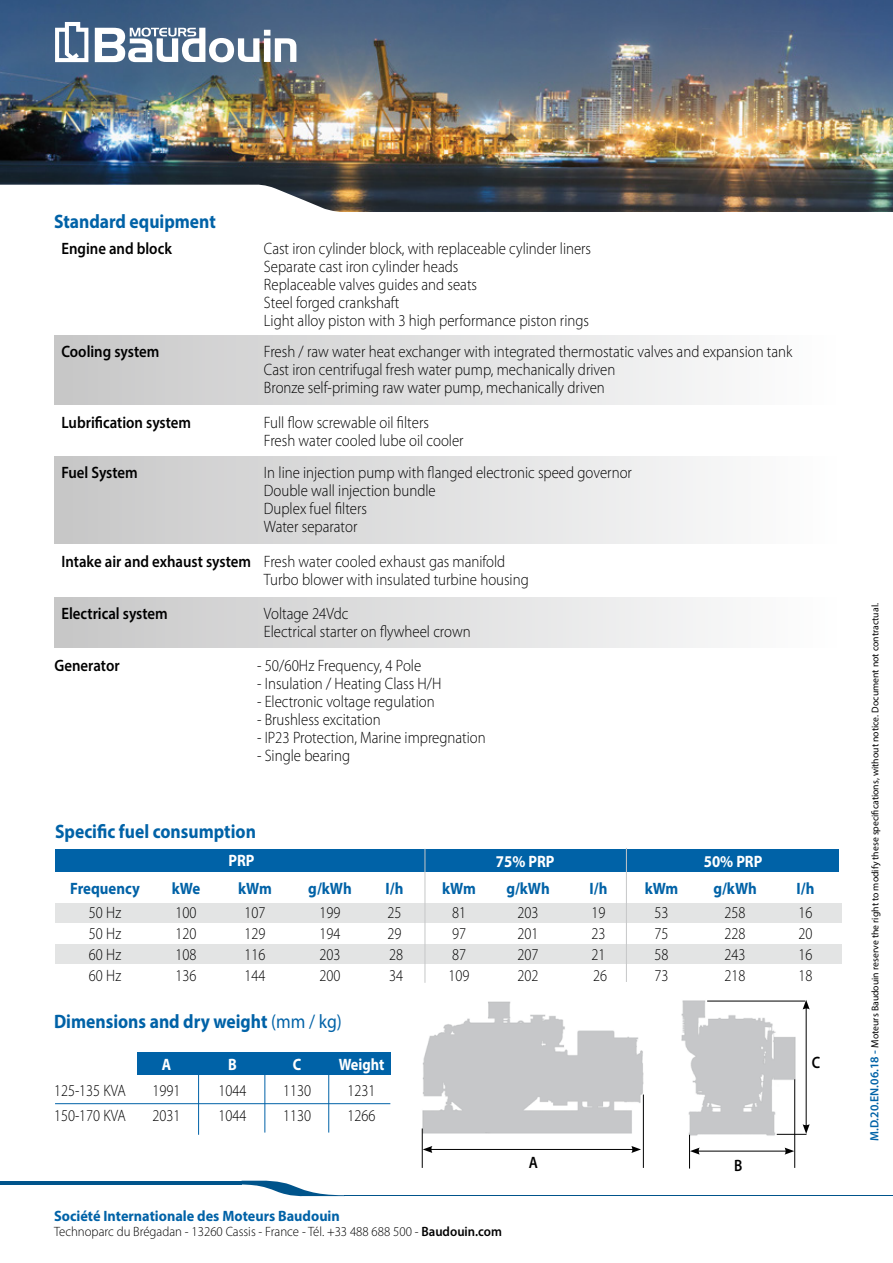
<style>
.page{position:relative;width:893px;height:1263px;background:#fff}
.page>*{position:absolute;margin:0;border:0;box-sizing:border-box;transform-origin:0 0}
.t1{font:700 19.5px "Myriad Pro";color:#0062a7;scale:.9 1}
.t2{font:300 16.5px/18px "Myriad Pro";color:#000;scale:.9 1}
.t3{font:300 16.5px "Myriad Pro";color:#000;scale:.87 1}
.t4{font:600 16.5px "Myriad Pro";color:#000;scale:.9 1}
.t5{font:700 16.5px "Myriad Pro";color:#0062a7;scale:.9 1}
.t6{font:700 16.5px "Myriad Pro";color:#fff;scale:.9 1}
.t7{font:700 16.5px "Myriad Pro";color:#fff;scale:.87 1}
.t8{font:600 16.5px "Myriad Pro";color:#000;scale:.87 1}
.t9{font:700 15px "Myriad Pro";color:#0062a7;scale:.95 1}
.t10{font:300 13.5px "Myriad Pro";color:#000;scale:.95 1}
.t11{font:9.75px "Myriad Pro";color:#000}
.s1{font-weight:600}
.s2{font-weight:400}
.s3{font-weight:600;font-size:12px;color:#0062a7}
.s4{font-size:10.5px}
</style>
<div class="page">
<img style="left:681px;top:1000px;width:116px;height:138px">
<img style="left:421px;top:1001px;width:223px;height:135px">
<div style="left:55px;top:944px;width:786px;height:19px;background:#e3e4e4"></div>
<div style="left:55px;top:903px;width:786px;height:19px;background:#e3e4e4"></div>
<hr style="left:0;top:1181px;width:242px;height:3px;background:#00548b">
<svg style="left:242px;top:1181px;width:102px;height:15px"></svg>
<hr style="left:344px;top:1195px;width:549px;height:1px;background:#00548b">
<div style="left:55px;top:849px;width:784px;height:22px;background:#0062a7"></div>
<img style="left:0;top:0;width:893px;height:185px">
<svg style="left:262px;top:185px;width:631px;height:27px;background:#48494b"></svg>
<svg style="left:95px;top:28px;width:201px;height:34px"></svg>
<svg style="left:55px;top:22px;width:33px;height:40px"></svg>
<hr style="left:425px;top:849px;width:1px;height:134px;background:#c6c7c8">
<hr style="left:626px;top:848px;width:1px;height:134px;background:#c6c7c8">
<hr style="left:430px;top:1149px;width:204px;height:1px;background:#000">
<svg style="left:423px;top:1146px;width:9px;height:7px"></svg>
<svg style="left:631px;top:1146px;width:10px;height:7px"></svg>
<hr style="left:643px;top:1094px;width:1px;height:74px;background:#000">
<hr style="left:422px;top:1128px;width:1px;height:40px;background:#000">
<hr style="left:697px;top:1151px;width:90px;height:1px;background:#000">
<svg style="left:690px;top:1147px;width:10px;height:7px"></svg>
<svg style="left:785px;top:1147px;width:9px;height:7px"></svg>
<hr style="left:689px;top:1135px;width:1px;height:33px;background:#000">
<hr style="left:794px;top:1079px;width:1px;height:89px;background:#000">
<hr style="left:707px;top:1000px;width:98px;height:1px;background:#000">
<hr style="left:806px;top:1007px;width:1px;height:119px;background:#000">
<svg style="left:777px;top:1124px;width:33px;height:11px"></svg>
<svg style="left:803px;top:1000px;width:7px;height:9px"></svg>
<div style="left:137px;top:1052px;width:253px;height:23px;background:#0062a7"></div>
<hr style="left:198px;top:1054px;width:1px;height:81px;background:#0062a7">
<hr style="left:264px;top:1068px;width:1px;height:64px;background:#0062a7">
<hr style="left:328px;top:1068px;width:1px;height:64px;background:#0062a7">
<div style="left:54px;top:336px;width:785px;height:68px;background:linear-gradient(to right,#c7c7c7,#fdfdfe)"></div>
<div style="left:54px;top:457px;width:786px;height:87px;background:linear-gradient(to right,#c7c7c7,#fdfdfe)"></div>
<div style="left:54px;top:597px;width:786px;height:50px;background:linear-gradient(to right,#c7c7c7,#fdfdfe)"></div>
<hr style="left:55px;top:1103px;width:335px;height:1px;background:#0062a7">
<p class="t1" style="left:54px;top:209px;width:181px">Standard equipment</p>
<p class="t4" style="left:61px;top:238px;width:124px">Engine and block</p>
<p class="t2" style="left:264px;top:240px;width:365px">Cast iron cylinder block, with replaceable cylinder liners Separate cast iron cylinder heads<br>Replaceable valves guides and seats<br>Steel forged crankshaft<br>Light alloy piston with 3 high performance piston rings</p>
<p class="t4" style="left:61px;top:341px;width:110px">Cooling system</p>
<p class="t2" style="left:264px;top:342px;width:589px">Fresh / raw water heat exchanger with integrated thermostatic valves and expansion tank<br>Cast iron centrifugal fresh water pump, mechanically driven<br>Bronze self-priming raw water pump, mechanically driven</p>
<p class="t4" style="left:61px;top:412px;width:146px">Lubrification system</p>
<p class="t2" style="left:264px;top:413px;width:223px">Full flow screwable oil fi lters<br>Fresh water cooled lube oil cooler</p>
<p class="t4" style="left:61px;top:462px;width:86px">Fuel System</p>
<p class="t2" style="left:264px;top:463px;width:410px">In line injection pump with flanged electronic speed governor<br>Double wall injection bundle<br>Duplex fuel fi lters<br>Water separator</p>
<p class="t2" style="left:264px;top:552px;width:296px;text-indent:-202px"><span class="s1">Intake air and exhaust system</span> Fresh water cooled exhaust gas manifold<br>Turbo blower with insulated turbine housing</p>
<p class="t4" style="left:61px;top:602px;width:120px">Electrical system</p>
<p class="t2" style="left:264px;top:604px;width:231px">Voltage 24Vdc<br>Electrical starter on flywheel crown</p>
<p class="t4" style="left:55px;top:654px;width:74px">Generator</p>
<p class="t2" style="left:257px;top:656px;width:184px">- 50/60Hz Frequency, 4 Pole</p>
<p class="t2" style="left:257px;top:674px;width:206px">- Insulation / Heating Class H/H</p>
<p class="t2" style="left:257px;top:692px;width:199px">- Electronic voltage regulation</p>
<p class="t2" style="left:257px;top:710px;width:139px">- Brushless excitation</p>
<p class="t2" style="left:257px;top:728px;width:256px">- IP23 Protection, Marine impregnation</p>
<p class="t2" style="left:257px;top:746px;width:105px">- Single bearing</p>
<p class="t1" style="left:55px;top:818px;width:225px">Specific fuel consumption</p>
<p class="t6" style="left:228px;top:850px;width:30px">PRP</p>
<p class="t6" style="left:496px;top:851px;width:67px">75% PRP</p>
<p class="t6" style="left:704px;top:851px;width:67px">50% PRP</p>
<p class="t5" style="left:70px;top:878px;width:79px">Frequency</p>
<p class="t5" style="left:172px;top:878px;width:33px">kWe</p>
<p class="t5" style="left:238px;top:878px;width:39px">kWm</p>
<p class="t5" style="left:308px;top:878px;width:50px">g/kWh</p>
<p class="t5" style="left:386px;top:878px;width:21px">I/h</p>
<p class="t5" style="left:442px;top:878px;width:39px">kWm</p>
<p class="t5" style="left:506px;top:878px;width:50px">g/kWh</p>
<p class="t5" style="left:590px;top:878px;width:21px">I/h</p>
<p class="t5" style="left:645px;top:878px;width:39px">kWm</p>
<p class="t5" style="left:713px;top:878px;width:50px">g/kWh</p>
<p class="t5" style="left:797px;top:878px;width:21px">I/h</p>
<p class="t3" style="left:89px;top:902px;width:39px">50 Hz</p>
<p class="t3" style="left:176px;top:902px;width:26px">100</p>
<p class="t3" style="left:245px;top:902px;width:26px">107</p>
<p class="t3" style="left:320px;top:902px;width:26px">199</p>
<p class="t3" style="left:388px;top:902px;width:18px">25</p>
<p class="t3" style="left:452px;top:902px;width:18px">81</p>
<p class="t3" style="left:518px;top:902px;width:26px">203</p>
<p class="t3" style="left:592px;top:902px;width:18px">19</p>
<p class="t3" style="left:655px;top:902px;width:18px">53</p>
<p class="t3" style="left:725px;top:902px;width:26px">258</p>
<p class="t3" style="left:799px;top:902px;width:18px">16</p>
<p class="t3" style="left:89px;top:923px;width:39px">50 Hz</p>
<p class="t3" style="left:176px;top:923px;width:26px">120</p>
<p class="t3" style="left:245px;top:923px;width:26px">129</p>
<p class="t3" style="left:320px;top:923px;width:26px">194</p>
<p class="t3" style="left:388px;top:923px;width:18px">29</p>
<p class="t3" style="left:452px;top:923px;width:18px">97</p>
<p class="t3" style="left:518px;top:923px;width:26px">201</p>
<p class="t3" style="left:592px;top:923px;width:18px">23</p>
<p class="t3" style="left:655px;top:923px;width:18px">75</p>
<p class="t3" style="left:725px;top:923px;width:26px">228</p>
<p class="t3" style="left:799px;top:923px;width:18px">20</p>
<p class="t3" style="left:89px;top:944px;width:39px">60 Hz</p>
<p class="t3" style="left:176px;top:944px;width:26px">108</p>
<p class="t3" style="left:245px;top:944px;width:26px">116</p>
<p class="t3" style="left:320px;top:944px;width:26px">203</p>
<p class="t3" style="left:389px;top:944px;width:18px">28</p>
<p class="t3" style="left:452px;top:944px;width:18px">87</p>
<p class="t3" style="left:518px;top:944px;width:26px">207</p>
<p class="t3" style="left:592px;top:944px;width:18px">21</p>
<p class="t3" style="left:655px;top:944px;width:18px">58</p>
<p class="t3" style="left:725px;top:944px;width:26px">243</p>
<p class="t3" style="left:799px;top:944px;width:18px">16</p>
<p class="t3" style="left:89px;top:965px;width:39px">60 Hz</p>
<p class="t3" style="left:176px;top:965px;width:26px">136</p>
<p class="t3" style="left:245px;top:965px;width:26px">144</p>
<p class="t3" style="left:320px;top:965px;width:26px">200</p>
<p class="t3" style="left:389px;top:965px;width:18px">34</p>
<p class="t3" style="left:449px;top:965px;width:26px">109</p>
<p class="t3" style="left:518px;top:965px;width:26px">202</p>
<p class="t3" style="left:593px;top:965px;width:18px">26</p>
<p class="t3" style="left:655px;top:965px;width:18px">73</p>
<p class="t3" style="left:725px;top:965px;width:26px">218</p>
<p class="t3" style="left:799px;top:965px;width:18px">18</p>
<p class="t1" style="left:54px;top:1009px;width:321px">Dimensions and dry weight <span class="s2">(mm / kg)</span></p>
<p class="t7" style="left:162px;top:1054px;width:12px">A</p>
<p class="t7" style="left:228px;top:1054px;width:11px">B</p>
<p class="t7" style="left:293px;top:1054px;width:11px">C</p>
<p class="t7" style="left:339px;top:1054px;width:54px">Weight</p>
<p class="t8" style="left:812px;top:1052px;width:11px">C</p>
<p class="t3" style="left:54px;top:1080px;width:84px">125-135 KVA</p>
<p class="t3" style="left:153px;top:1080px;width:34px">1991</p>
<p class="t3" style="left:219px;top:1080px;width:34px">1044</p>
<p class="t3" style="left:283px;top:1080px;width:34px">1130</p>
<p class="t3" style="left:348px;top:1080px;width:34px">1231</p>
<p class="t3" style="left:54px;top:1106px;width:84px">150-170 KVA</p>
<p class="t3" style="left:153px;top:1106px;width:34px">2031</p>
<p class="t3" style="left:219px;top:1106px;width:34px">1044</p>
<p class="t3" style="left:283px;top:1106px;width:34px">1130</p>
<p class="t3" style="left:348px;top:1106px;width:34px">1266</p>
<p class="t9" style="left:54px;top:1206px;width:302px">Société Internationale des Moteurs Baudouin</p>
<p class="t10" style="left:54px;top:1223px;width:473px">Technoparc du Brégadan - 13260 Cassis - France - Tél. +33 488 688 500 - <span class="s1">Baudouin.com</span></p>
<p class="t8" style="left:529px;top:1152px;width:12px">A</p>
<p class="t8" style="left:734px;top:1154px;width:11px">B</p>
<p class="t11" style="left:869px;top:1141px;width:539px;rotate:-90deg"><span class="s3">M.D.20.EN.06.18 -</span> <span class="s4">M</span>oteurs Baudouin reserve the right to modify these specifications, without notice. Document not contractual.</p>
</div>
